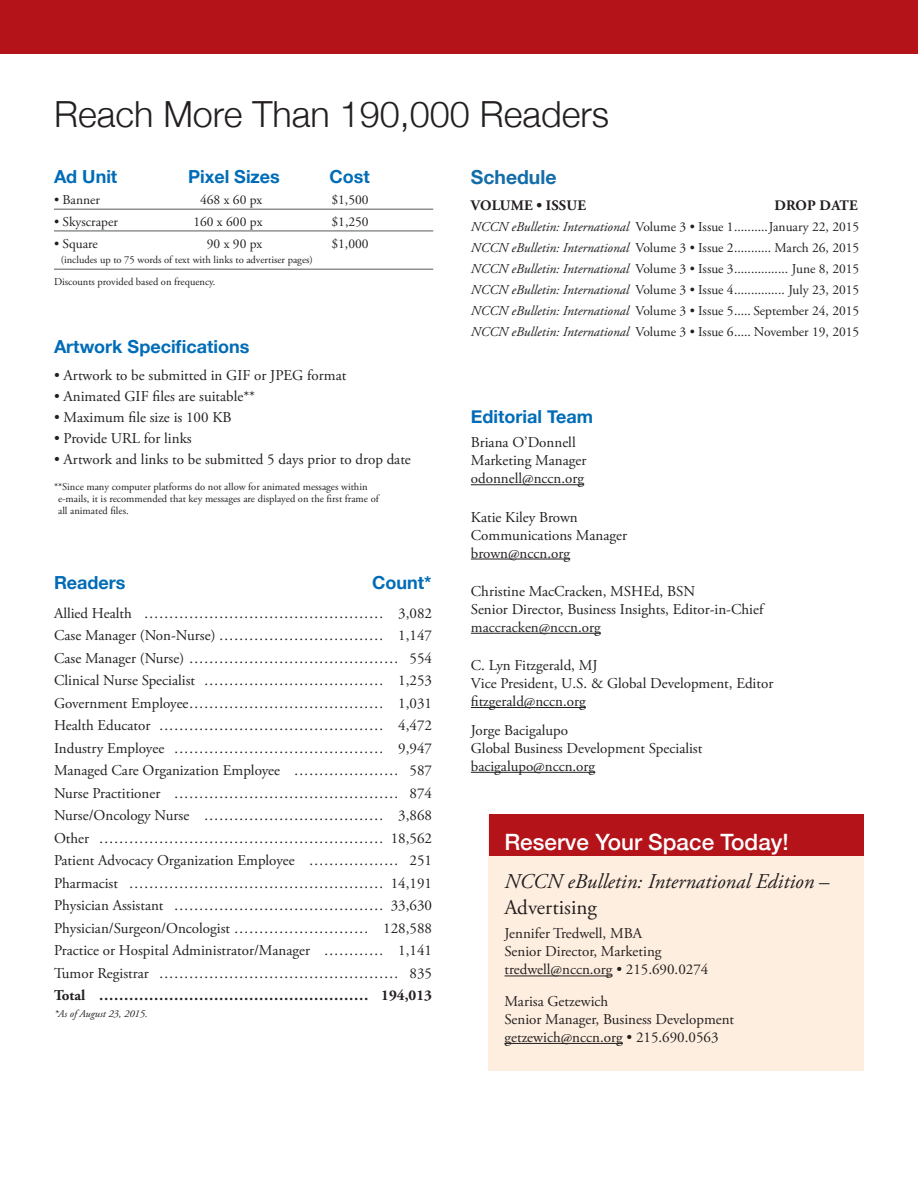
<style>
.page{position:relative;width:918px;height:1188px;background:#fff}
.page>*{position:absolute;margin:0;border:0;box-sizing:border-box;transform-origin:0 0}
.t1{font:300 36px "Helvetica Neue";color:#231f20}
.t2{font:500 22.5px "Helvetica Neue";color:#fff}
.t3{font:italic 21px/25.2px "Adobe Garamond Pro";color:#231f20}
.t4{font:700 19.35px "Helvetica Neue";color:#136da9}
.t5{font:700 18px "Helvetica Neue";color:#006cb7}
.t6{font:15px/18px "Adobe Garamond Pro";color:#231f20}
.t7{font:700 15px "Adobe Garamond Pro";color:#231f20}
.t8{font:700 14.55px "Adobe Garamond Pro";letter-spacing:.015em;color:#231f20}
.t9{font:13.5px "Adobe Garamond Pro";color:#231f20}
.t10{font:10.5px/12px "Adobe Garamond Pro";color:#231f20}
.t11{font:italic 10.5px "Adobe Garamond Pro";color:#231f20}
.s1{font-style:italic}
.s2{font-style:normal}
</style>
<div class="page">
<hr style="left:54px;top:209px;width:379px;height:1px;background:#57585a">
<hr style="left:54px;top:231px;width:379px;height:1px;background:#57585a">
<hr style="left:54px;top:269px;width:379px;height:1px;background:#57585a">
<hr style="left:471px;top:484px;width:113px;height:1px;background:#231f20">
<hr style="left:471px;top:559px;width:99px;height:1px;background:#231f20">
<hr style="left:471px;top:633px;width:130px;height:1px;background:#231f20">
<hr style="left:471px;top:707px;width:115px;height:1px;background:#231f20">
<hr style="left:471px;top:772px;width:124px;height:1px;background:#231f20">
<div style="left:489px;top:815px;width:375px;height:255px;background:#feeedf"></div>
<div style="left:489px;top:815px;width:375px;height:41px;background:#b31319"></div>
<hr style="left:504px;top:976px;width:109px;height:1px;background:#231f20">
<hr style="left:504px;top:1043px;width:119px;height:1px;background:#231f20">
<div style="left:0;top:0;width:918px;height:54px;background:#b31319"></div>
<p class="t1" style="left:54px;top:85px;width:557px">Reach More Than 190,000 Readers</p>
<p class="t5" style="left:54px;top:162px;width:65px">Ad Unit</p>
<p class="t5" style="left:188px;top:162px;width:93px">Pixel Sizes</p>
<p class="t5" style="left:329px;top:162px;width:42px">Cost</p>
<p class="t9" style="left:54px;top:192px;width:48px">• Banner</p>
<p class="t9" style="left:200px;top:192px;width:64px">468 x 60 px</p>
<p class="t9" style="left:331px;top:192px;width:39px">$1,500</p>
<p class="t9" style="left:54px;top:214px;width:65px">• Skyscraper</p>
<p class="t9" style="left:193px;top:214px;width:71px">160 x 600 px</p>
<p class="t9" style="left:332px;top:214px;width:39px">$1,250</p>
<p class="t9" style="left:54px;top:235px;width:45px">• Square</p>
<p class="t9" style="left:207px;top:235px;width:57px">90 x 90 px</p>
<p class="t9" style="left:331px;top:235px;width:39px">$1,000</p>
<p class="t10" style="left:61px;top:254px;width:254px">(includes up to 75 words of text with links to advertiser pages)</p>
<p class="t10" style="left:54px;top:276px;width:163px">Discounts provided based on frequency.</p>
<p class="t5" style="left:54px;top:332px;width:197px">Artwork Specifications</p>
<p class="t6" style="left:54px;top:367px;width:294px">• Artwork to be submitted in GIF or JPEG format</p>
<p class="t6" style="left:54px;top:388px;width:203px">• Animated GIF files are suitable**</p>
<p class="t6" style="left:54px;top:409px;width:179px">• Maximum file size is 100 KB</p>
<p class="t6" style="left:54px;top:430px;width:139px">• Provide URL for links</p>
<p class="t6" style="left:54px;top:451px;width:358px">• Artwork and links to be submitted 5 days prior to drop date</p>
<p class="t10" style="left:58px;top:481px;width:322px;text-indent:-4px">**Since many computer platforms do not allow for animated messages within e-mails, it is recommended that key messages are displayed on the first frame of all animated files.</p>
<p class="t5" style="left:54px;top:568px;width:73px">Readers</p>
<p class="t5" style="left:372px;top:568px;width:61px">Count*</p>
<p class="t6" style="left:54px;top:605px;width:379px">Allied Health ………………………………………… 3,082</p>
<p class="t6" style="left:54px;top:627px;width:379px">Case Manager (Non-Nurse) …………………………… 1,147</p>
<p class="t6" style="left:54px;top:650px;width:379px">Case Manager (Nurse) …………………………………… 554</p>
<p class="t6" style="left:54px;top:672px;width:379px">Clinical Nurse Specialist ……………………………… 1,253</p>
<p class="t6" style="left:54px;top:695px;width:379px">Government Employee………………………………… 1,031</p>
<p class="t6" style="left:54px;top:717px;width:379px">Health Educator ……………………………………… 4,472</p>
<p class="t6" style="left:54px;top:740px;width:379px">Industry Employee …………………………………… 9,947</p>
<p class="t6" style="left:54px;top:762px;width:379px">Managed Care Organization Employee ………………… 587</p>
<p class="t6" style="left:54px;top:785px;width:379px">Nurse Practitioner ……………………………………… 874</p>
<p class="t6" style="left:54px;top:807px;width:379px">Nurse/Oncology Nurse ……………………………… 3,868</p>
<p class="t6" style="left:54px;top:830px;width:379px">Other ………………………………………………… 18,562</p>
<p class="t6" style="left:54px;top:852px;width:379px">Patient Advocacy Organization Employee ……………… 251</p>
<p class="t6" style="left:54px;top:875px;width:379px">Pharmacist …………………………………………… 14,191</p>
<p class="t6" style="left:54px;top:897px;width:379px">Physician Assistant …………………………………… 33,630</p>
<p class="t6" style="left:54px;top:920px;width:379px">Physician/Surgeon/Oncologist ……………………… 128,588</p>
<p class="t6" style="left:54px;top:942px;width:379px">Practice or Hospital Administrator/Manager ………… 1,141</p>
<p class="t6" style="left:54px;top:965px;width:379px">Tumor Registrar ………………………………………… 835</p>
<p class="t7" style="left:54px;top:987px;width:380px">Total ……………………………………………… 194,013</p>
<p class="t11" style="left:54px;top:1007px;width:95px">*As of August 23, 2015.</p>
<p class="t4" style="left:471px;top:162px;width:87px">Schedule</p>
<p class="t8" style="left:471px;top:197px;width:117px">VOLUME • ISSUE</p>
<p class="t8" style="left:774px;top:197px;width:85px">DROP DATE</p>
<p class="t9" style="left:471px;top:219px;width:390px"><span class="s1">NCCN eBulletin: International</span> Volume 3 • Issue 1..........January 22, 2015</p>
<p class="t9" style="left:471px;top:240px;width:390px"><span class="s1">NCCN eBulletin: International</span> Volume 3 • Issue 2........... March 26, 2015</p>
<p class="t9" style="left:471px;top:261px;width:390px"><span class="s1">NCCN eBulletin: International</span> Volume 3 • Issue 3................ June 8, 2015</p>
<p class="t9" style="left:471px;top:282px;width:390px"><span class="s1">NCCN eBulletin: International</span> Volume 3 • Issue 4............... July 23, 2015</p>
<p class="t9" style="left:471px;top:303px;width:390px"><span class="s1">NCCN eBulletin: International</span> Volume 3 • Issue 5..... September 24, 2015</p>
<p class="t9" style="left:471px;top:324px;width:390px"><span class="s1">NCCN eBulletin: International</span> Volume 3 • Issue 6..... November 19, 2015</p>
<p class="t5" style="left:471px;top:402px;width:124px">Editorial Team</p>
<p class="t6" style="left:471px;top:434px;width:117px">Briana O’Donnell<br>Marketing Manager odonnell@nccn.org</p>
<p class="t6" style="left:471px;top:508px;width:158px">Katie Kiley Brown<br>Communications Manager brown@nccn.org</p>
<p class="t6" style="left:471px;top:583px;width:294px">Christine MacCracken, MSHEd, BSN<br>Senior Director, Business Insights, Editor-in-Chief maccracken@nccn.org</p>
<p class="t6" style="left:471px;top:657px;width:304px">C. Lyn Fitzgerald, MJ<br>Vice President, U.S. &amp; Global Development, Editor fitzgerald@nccn.org</p>
<p class="t6" style="left:471px;top:722px;width:233px">Jorge Bacigalupo<br>Global Business Development Specialist bacigalupo@nccn.org</p>
<p class="t2" style="left:504px;top:824px;width:286px">Reserve Your Space Today!</p>
<p class="t3" style="left:504px;top:870px;width:327px">NCCN eBulletin: International Edition <span class="s2">–<br>Advertising</span></p>
<p class="t6" style="left:504px;top:925px;width:205px">Jennifer Tredwell, MBA<br>Senior Director, Marketing tredwell@nccn.org • 215.690.0274</p>
<p class="t6" style="left:504px;top:993px;width:231px">Marisa Getzewich<br>Senior Manager, Business Development getzewich@nccn.org • 215.690.0563</p>
</div>
